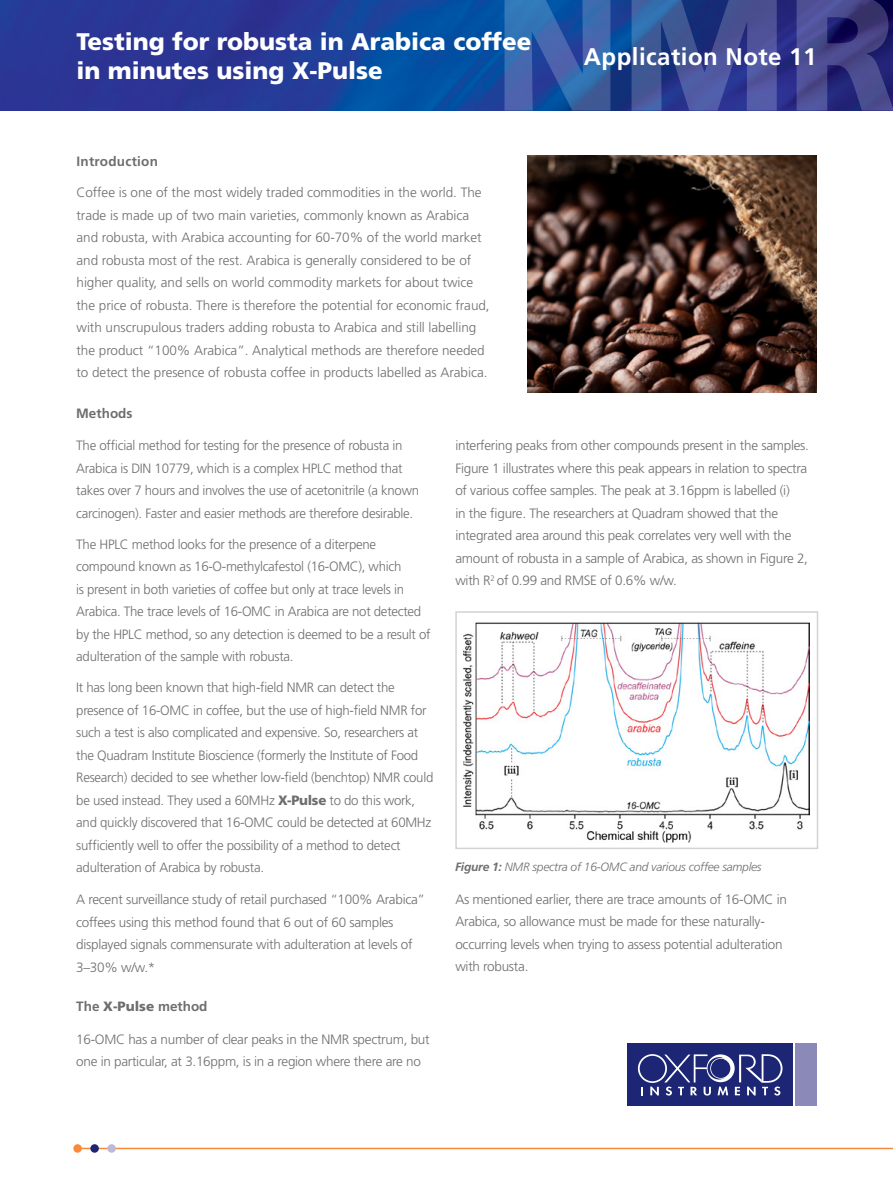
<style>
.page{position:relative;width:893px;height:1191px;background:#fff}
.page>*{position:absolute;margin:0;border:0;box-sizing:border-box;transform-origin:0 0}
.t1{font:900 165px "Frutiger";color:#fff}
.t2{font:900 24px/28.8px "Frutiger";color:#fff}
.t3{font:700 24px "Frutiger";letter-spacing:.02em;color:#fff}
.t4{font:300 13.5px/22.5px "Frutiger";letter-spacing:-.02em;color:#6d6e71}
.t5{font:700 13.5px "Frutiger";color:#6d6e71}
.t6{font:700 13.5px "Frutiger";letter-spacing:.02em;color:#6d6e71}
.t7{font:italic 300 12px "Frutiger";letter-spacing:-.02em;color:#6d6e71}
.s1{font-weight:900}
.s2{font-weight:700}
</style>
<div class="page">
<img style="left:527px;top:156px;width:289px;height:236px">
<div style="left:627px;top:1043px;width:166px;height:63px;background:#1c2674"></div>
<div style="left:795px;top:1043px;width:21px;height:63px;background:#8b89b7"></div>
<svg style="left:638px;top:1054px;width:144px;height:41px"></svg>
<hr style="left:77px;top:1147px;width:816px;height:2px;background:#f68b3d">
<div style="left:73px;top:1144px;width:9px;height:8px;background:#f68b3d;border-radius:50%"></div>
<div style="left:90px;top:1144px;width:9px;height:8px;background:#1c2674;border-radius:50%"></div>
<div style="left:107px;top:1144px;width:9px;height:8px;background:#bcbbd7;border-radius:50%"></div>
<img style="left:0;top:0;width:893px;height:111px">
<img style="left:464px;top:622px;width:346px;height:220px">
<div style="left:455px;top:611px;width:363px;height:238px;border:2px solid #d1d3d4"></div>
<h1 class="t1" style="left:493px;top:-47px;width:405px">NMR</h1>
<h2 class="t2" style="left:77px;top:27px;width:456px">Testing for robusta in Arabica coffee in minutes using X-Pulse</h2>
<h2 class="t3" style="left:584px;top:42px;width:234px">Application Note 11</h2>
<p class="t6" style="left:77px;top:154px;width:83px">Introduction</p>
<p class="t4" style="left:77px;top:181px;width:415px">Coffee is one of the most widely traded commodities in the world. The trade is made up of two main varieties, commonly known as Arabica and robusta, with Arabica accounting for 60-70% of the world market and robusta most of the rest. Arabica is generally considered to be of higher quality, and sells on world commodity markets for about twice the price of robusta. There is therefore the potential for economic fraud, with unscrupulous traders adding robusta to Arabica and still labelling the product “100% Arabica”. Analytical methods are therefore needed to detect the presence of robusta coffee in products labelled as Arabica.</p>
<p class="t5" style="left:76px;top:405px;width:58px">Methods</p>
<p class="t4" style="left:76px;top:434px;width:344px">The official method for testing for the presence of robusta in Arabica is DIN 10779, which is a complex HPLC method that takes over 7 hours and involves the use of acetonitrile (a known carcinogen). Faster and easier methods are therefore desirable.</p>
<p class="t4" style="left:76px;top:533px;width:356px">The HPLC method looks for the presence of a diterpene compound known as 16-O-methylcafestol (16-OMC), which<br>is present in both varieties of coffee but only at trace levels in Arabica. The trace levels of 16-OMC in Arabica are not detected by the HPLC method, so any detection is deemed to be a result of adulteration of the sample with robusta.</p>
<p class="t4" style="left:76px;top:676px;width:359px">It has long been known that high-field NMR can detect the presence of 16-OMC in coffee, but the use of high-field NMR for such a test is also complicated and expensive. So, researchers at the Quadram Institute Bioscience (formerly the Institute of Food Research) decided to see whether low-field (benchtop) NMR could be used instead. They used a 60MHz <span class="s1">X-Pulse</span> to do this work, and quickly discovered that 16-OMC could be detected at 60MHz sufficiently well to offer the possibility of a method to detect adulteration of Arabica by robusta.</p>
<p class="t4" style="left:76px;top:888px;width:350px">A recent surveillance study of retail purchased “100% Arabica” coffees using this method found that 6 out of 60 samples displayed signals commensurate with adulteration at levels of 3–30% w/w.*</p>
<p class="t5" style="left:76px;top:998px;width:133px">The <span class="s1">X-Pulse</span> method</p>
<p class="t4" style="left:76px;top:1027px;width:355px">16-OMC has a number of clear peaks in the NMR spectrum, but one in particular, at 3.16ppm, is in a region where there are no</p>
<p class="t4" style="left:455px;top:434px;width:355px">interfering peaks from other compounds present in the samples.<br>Figure 1 illustrates where this peak appears in relation to spectra of various coffee samples. The peak at 3.16ppm is labelled (i)<br>in the figure. The researchers at Quadram showed that the integrated area around this peak correlates very well with the amount of robusta in a sample of Arabica, as shown in Figure 2, with R<sup>2</sup> of 0.99 and RMSE of 0.6% w/w.</p>
<p class="t7" style="left:455px;top:860px;width:308px"><span class="s2">Figure 1:</span> NMR spectra of 16-OMC and various coffee samples</p>
<p class="t4" style="left:455px;top:888px;width:333px">As mentioned earlier, there are trace amounts of 16-OMC in Arabica, so allowance must be made for these naturally&shy;occurring levels when trying to assess potential adulteration with robusta.</p>
</div>
